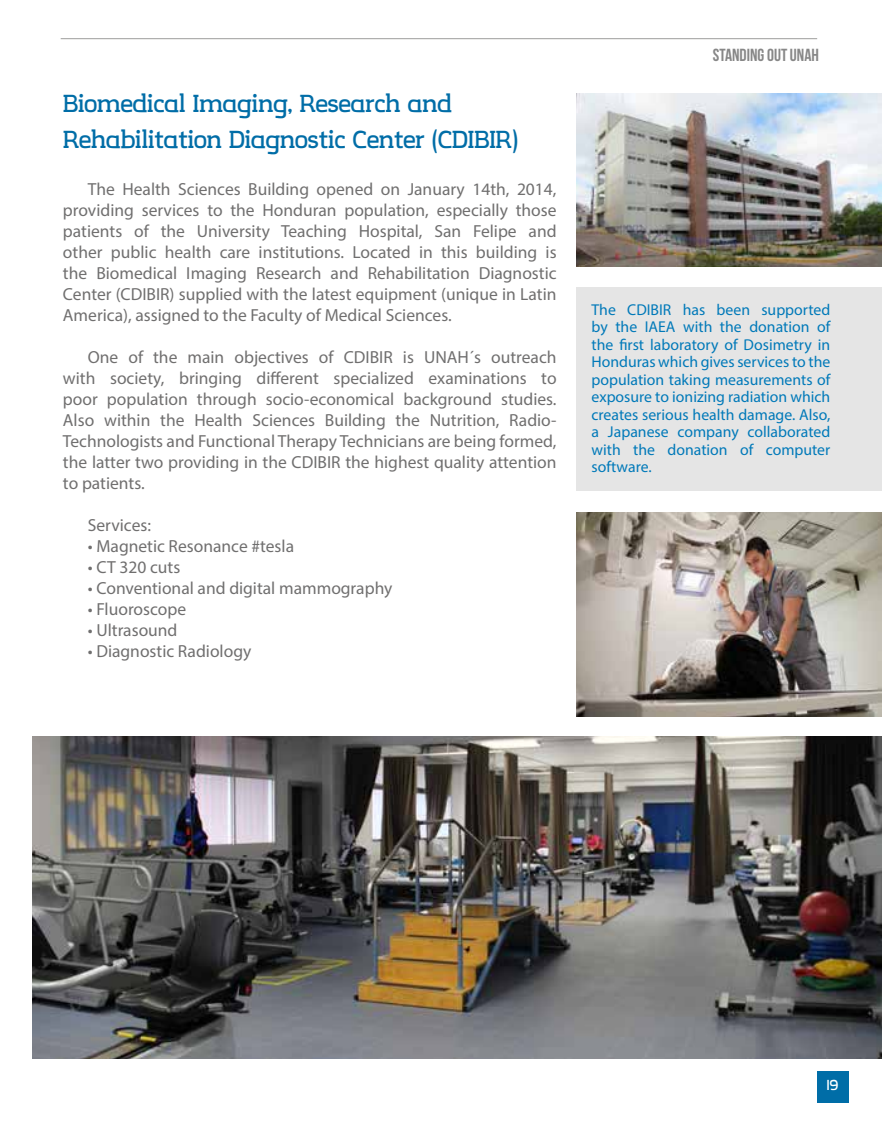
<style>
.page{position:relative;width:882px;height:1134px;background:#fff}
.page>*{position:absolute;margin:0;border:0;box-sizing:border-box;transform-origin:0 0}
.t1{font:29.75px/35.7px "Creativ Zoo Serif";color:#006da7}
.t2{font:17.5px/21px "Myriad Pro";color:#706f6f;text-align:justify}
.t3{font:17.5px "Bebas Neue";color:#878787}
.t4{font:17.5px "Creativ Zoo Serif";color:#fff}
.t5{font:15.75px/17.5px "Myriad Pro";color:#0079b9;text-align:justify}
</style>
<div class="page">
<div style="left:817px;top:1071px;width:32px;height:32px;background:#006da7"></div>
<img style="left:577px;top:93px;width:305px;height:173px">
<div style="left:577px;top:287px;width:305px;height:204px;background:#e5e5e5"></div>
<img style="left:577px;top:513px;width:305px;height:203px">
<img style="left:32px;top:737px;width:850px;height:321px">
<hr style="left:61px;top:38px;width:756px;height:1px;background:#9d9d9c">
<h1 class="t1" style="left:63px;top:84px;width:457px">Biomedical Imaging, Research and<br>Rehabilitation Diagnostic Center (CDIBIR)</h1>
<p class="t2" style="left:63px;top:179px;width:495px;text-indent:25px">The Health Sciences Building opened on January 14th, 2014, providing services to the Honduran population, especially those patients of the University Teaching Hospital, San Felipe and other public health care institutions. Located in this building is the Biomedical Imaging Research and Rehabilitation Diagnostic Center (CDIBIR) supplied with the latest equipment (unique in Latin America), assigned to the Faculty of Medical Sciences.</p>
<p class="t2" style="left:63px;top:347px;width:495px;text-indent:25px">One of the main objectives of CDIBIR is UNAH´s outreach with society, bringing different specialized examinations to poor population through socio-economical background studies.<br>Also within the Health Sciences Building the Nutrition, Radio-Technologists and Functional Therapy Technicians are being formed, the latter two providing in the CDIBIR the highest quality attention to patients.</p>
<p class="t2" style="left:88px;top:515px;width:65px">Services:</p>
<p class="t2" style="left:88px;top:536px;width:208px">• Magnetic Resonance #tesla</p>
<p class="t2" style="left:88px;top:557px;width:94px">• CT 320 cuts</p>
<p class="t2" style="left:88px;top:578px;width:306px">• Conventional and digital mammography</p>
<p class="t2" style="left:88px;top:599px;width:100px">• Fluoroscope</p>
<p class="t2" style="left:88px;top:620px;width:91px">• Ultrasound</p>
<p class="t2" style="left:88px;top:641px;width:165px">• Diagnostic Radiology</p>
<p class="t3" style="left:713px;top:46px;width:108px">STANDING OUT UNAH</p>
<p class="t5" style="left:592px;top:300px;width:240px">The CDIBIR has been supported by the IAEA with the donation of the first laboratory of Dosimetry in Honduras which gives services to the population taking measurements of exposure to ionizing radiation which creates serious health damage. Also, a Japanese company collaborated with the donation of computer software.</p>
<p class="t4" style="left:827px;top:1071px;width:13px">19</p>
</div>
